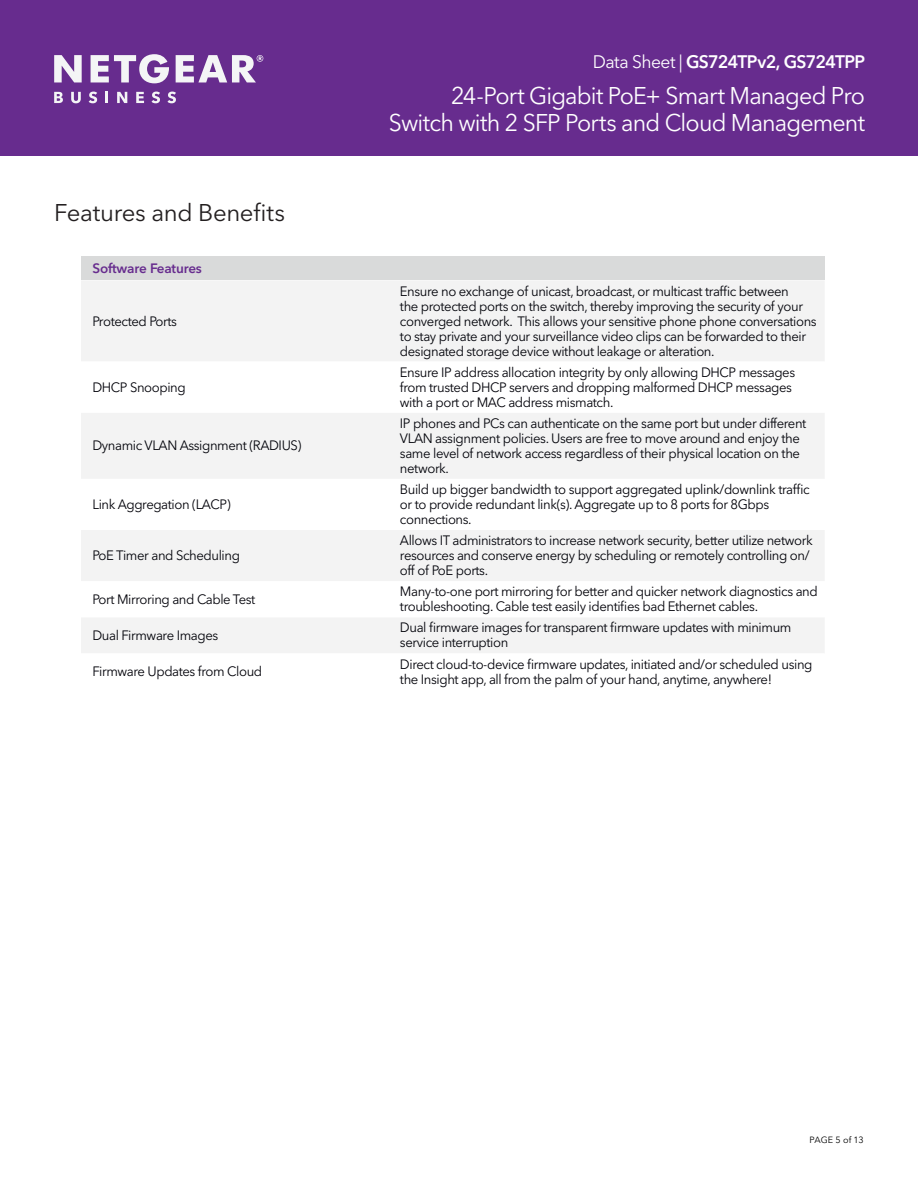
<style>
.page{position:relative;width:918px;height:1188px;background:#fff}
.page>*{position:absolute;margin:0;border:0;box-sizing:border-box;transform-origin:0 0}
.t1{font:24px/27px "Avenir Next LT Pro";letter-spacing:-.035em;color:#fff;text-align:right}
.t2{font:24px "Avenir Next LT Pro";letter-spacing:-.015em;color:#231f20}
.t3{font:600 18px "Avenir Next LT Pro";letter-spacing:-.04em;color:#fff}
.t4{font:13.5px/15px "Avenir Next LT Pro";letter-spacing:-.03em;color:#000108}
.t5{font:600 13.5px "Avenir Next LT Pro";letter-spacing:-.01em;color:#672c8e}
.t6{font:9px "Avenir Next LT Pro";letter-spacing:.005em;color:#000001}
.s1{font-weight:400}
</style>
<div class="page">
<div style="left:0;top:0;width:918px;height:156px;background:#672c8e"></div>
<svg style="left:54px;top:92px;width:9px;height:11px"></svg>
<svg style="left:71px;top:92px;width:10px;height:11px"></svg>
<svg style="left:89px;top:92px;width:8px;height:11px"></svg>
<svg style="left:106px;top:92px;width:2px;height:11px"></svg>
<svg style="left:117px;top:92px;width:10px;height:11px"></svg>
<svg style="left:136px;top:92px;width:8px;height:11px"></svg>
<svg style="left:152px;top:92px;width:8px;height:11px"></svg>
<svg style="left:167px;top:92px;width:9px;height:11px"></svg>
<svg style="left:176px;top:55px;width:87px;height:27px"></svg>
<svg style="left:91px;top:54px;width:78px;height:29px"></svg>
<svg style="left:54px;top:55px;width:28px;height:27px"></svg>
<div style="left:81px;top:256px;width:744px;height:24px;background:#d9dada"></div>
<div style="left:81px;top:281px;width:743px;height:80px;background:#f3f3f3"></div>
<svg style="left:81px;top:413px;width:743px;height:240px;fill:#f3f3f3"></svg>
<h2 class="t3" style="left:593px;top:50px;width:274px"><span class="s1">Data Sheet |</span> GS724TPv2, GS724TPP</h2>
<h1 class="t2" style="left:54px;top:198px;width:233px">Features and Benefits</h1>
<p class="t5" style="left:92px;top:260px;width:111px">Software Features</p>
<p class="t4" style="left:92px;top:313px;width:86px">Protected Ports</p>
<p class="t4" style="left:92px;top:380px;width:95px">DHCP Snooping</p>
<p class="t4" style="left:92px;top:438px;width:211px">Dynamic VLAN Assignment (RADIUS)</p>
<p class="t4" style="left:92px;top:497px;width:140px">Link Aggregation (LACP)</p>
<p class="t4" style="left:92px;top:548px;width:149px">PoE Timer and Scheduling</p>
<h1 class="t1" style="left:389px;top:82px;width:478px">24-Port Gigabit PoE+ Smart Managed Pro<br>Switch with 2 SFP Ports and Cloud Management</h1>
<p class="t4" style="left:400px;top:283px;width:418px">Ensure no exchange of unicast, broadcast, or multicast traffic between<br>the protected ports on the switch, thereby improving the security of your converged network. This allows your sensitive phone phone conversations to stay private and your surveillance video clips can be forwarded to their designated storage device without leakage or alteration.</p>
<p class="t4" style="left:400px;top:365px;width:397px">Ensure IP address allocation integrity by only allowing DHCP messages from trusted DHCP servers and dropping malformed DHCP messages with a port or MAC address mismatch.</p>
<p class="t4" style="left:400px;top:416px;width:408px">IP phones and PCs can authenticate on the same port but under different VLAN assignment policies. Users are free to move around and enjoy the same level of network access regardless of their physical location on the network.</p>
<p class="t4" style="left:400px;top:482px;width:411px">Build up bigger bandwidth to support aggregated uplink/downlink traffic or to provide redundant link(s). Aggregate up to 8 ports for 8Gbps connections.</p>
<p class="t4" style="left:400px;top:533px;width:414px">Allows IT administrators to increase network security, better utilize network resources and conserve energy by scheduling or remotely controlling on/ off of PoE ports.</p>
<p class="t4" style="left:92px;top:592px;width:165px">Port Mirroring and Cable Test</p>
<p class="t4" style="left:400px;top:584px;width:419px">Many-to-one port mirroring for better and quicker network diagnostics and troubleshooting. Cable test easily identifies bad Ethernet cables.</p>
<p class="t4" style="left:92px;top:628px;width:127px">Dual Firmware Images</p>
<p class="t4" style="left:400px;top:620px;width:393px">Dual firmware images for transparent firmware updates with minimum service interruption</p>
<p class="t4" style="left:92px;top:664px;width:171px">Firmware Updates from Cloud</p>
<p class="t4" style="left:400px;top:656px;width:414px">Direct cloud-to-device firmware updates, initiated and/or scheduled using the Insight app, all from the palm of your hand, anytime, anywhere!</p>
<p class="t6" style="left:809px;top:1134px;width:56px">PAGE 5 of 13</p>
</div>
